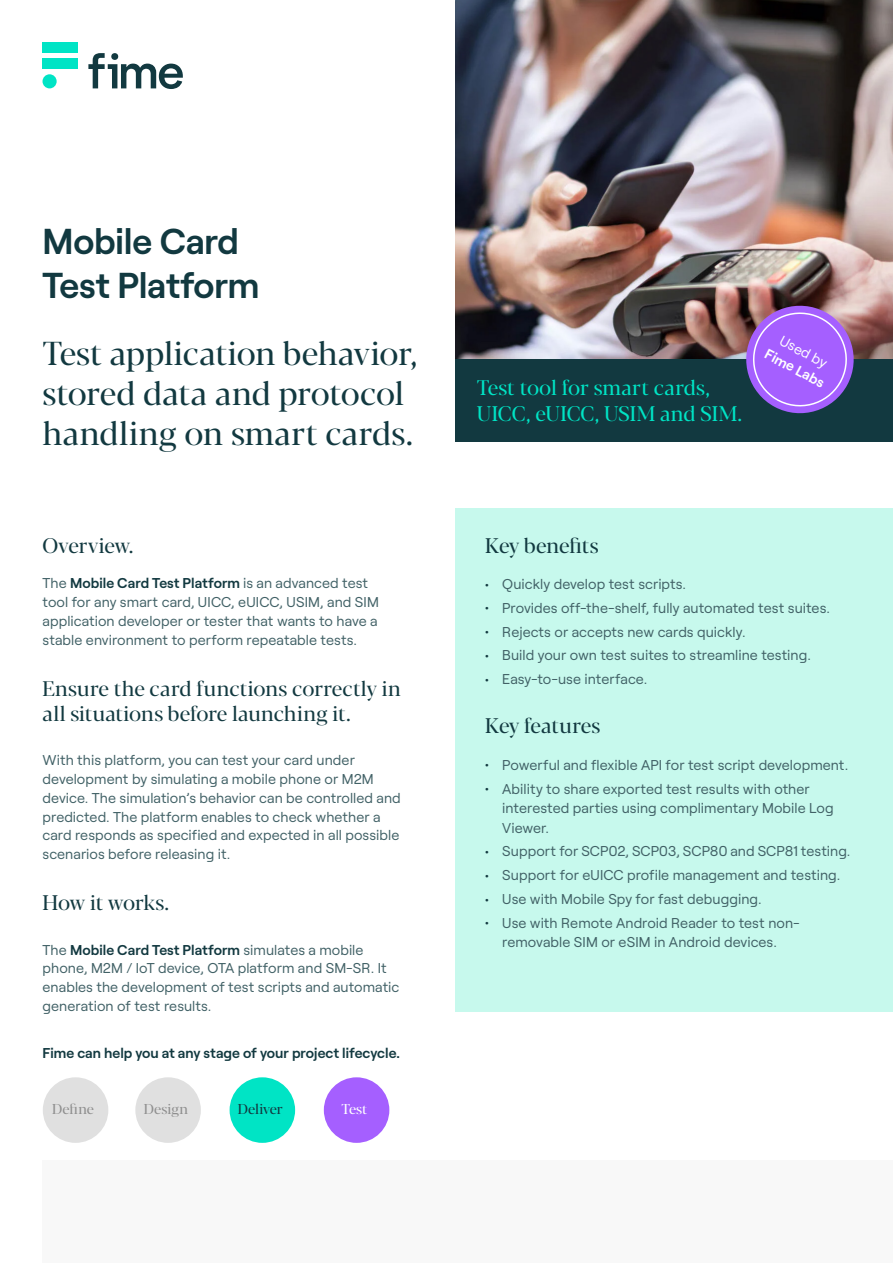
<style>
.page{position:relative;width:893px;height:1263px;background:#fff}
.page>*{position:absolute;margin:0;border:0;box-sizing:border-box;transform-origin:0 0}
.t1{font:600 36px/43.2px "Roobert";letter-spacing:-.005em;color:#123940}
.t2{font:33px/39.6px "Blacker Pro Dis";letter-spacing:-.005em;color:#123940}
.t3{font:21px/25.5px "Blacker Pro Dis";letter-spacing:-.005em;color:#123940}
.t4{font:21px/25.5px "Blacker Pro Dis";letter-spacing:.005em;color:#00e4c5}
.t5{font:14.25px/18.8px "Roobert";letter-spacing:.005em;color:#416166}
.t6{font:600 14.25px "Roobert";color:#123940}
.t7{font:14.25px "Blacker Pro Dis";letter-spacing:.005em;color:#8f8f8f}
.t8{font:600 14.25px "Roobert";color:#fff}
.t9{font:14.25px "Blacker Pro Dis";letter-spacing:-.005em;color:#123940}
.t10{font:14.25px "Roobert";color:#fff}
.t11{font:14.25px "Blacker Pro Dis";color:#fff}
.s1{font-weight:600;color:#123940}
.s2{color:#123940}
</style>
<div class="page">
<div style="left:43px;top:58px;width:35px;height:11px;background:#00e4c5"></div>
<div style="left:43px;top:43px;width:35px;height:10px;background:#00e4c5"></div>
<div style="left:43px;top:74px;width:14px;height:14px;background:#00e4c5;border-radius:50%"></div>
<svg style="left:88px;top:53px;width:95px;height:36px"></svg>
<div style="left:42px;top:1161px;width:851px;height:102px;background:#f8f8f8"></div>
<img style="left:455px;top:0;width:438px;height:359px">
<div style="left:455px;top:508px;width:438px;height:504px;background:#c7f9ed"></div>
<div style="left:455px;top:359px;width:438px;height:83px;background:#123940"></div>
<svg style="left:739px;top:298px;width:122px;height:116px"></svg>
<div style="left:43px;top:1077px;width:65px;height:66px;background:#e0e0e0;border-radius:50%"></div>
<div style="left:135px;top:1077px;width:66px;height:66px;background:#e0e0e0;border-radius:50%"></div>
<div style="left:230px;top:1077px;width:65px;height:66px;background:#00e4c5;border-radius:50%"></div>
<div style="left:324px;top:1077px;width:65px;height:66px;background:#a55fff;border-radius:50%"></div>
<h1 class="t1" style="left:43px;top:217px;width:219px">Mobile Card<br>Test Platform</h1>
<h2 class="t2" style="left:43px;top:333px;width:376px">Test application behavior, stored data and protocol handling on smart cards.</h2>
<p class="t10" style="left:786px;top:330px;width:53px;rotate:28deg">Used by</p>
<p class="t8" style="left:771px;top:343px;width:67px;rotate:28deg">Fime Labs</p>
<h3 class="t4" style="left:477px;top:375px;width:267px">Test tool for smart cards,<br>UICC, eUICC, USIM and SIM.</h3>
<h3 class="t3" style="left:43px;top:532px;width:93px">Overview.</h3>
<p class="t5" style="left:43px;top:573px;width:338px">The <span class="s1">Mobile Card Test Platform</span> is an advanced test tool for any smart card, UICC, eUICC, USIM, and SIM application developer or tester that wants to have a stable environment to perform repeatable tests.</p>
<h3 class="t3" style="left:43px;top:675px;width:360px">Ensure the card functions correctly in all situations before launching it.</h3>
<p class="t5" style="left:43px;top:750px;width:360px">With this platform, you can test your card under development by simulating a mobile phone or M2M device. The simulation’s behavior can be controlled and predicted. The platform enables to check whether a card responds as specified and expected in all possible scenarios before releasing it.</p>
<h3 class="t3" style="left:43px;top:889px;width:128px">How it works.</h3>
<p class="t5" style="left:43px;top:939px;width:358px">The <span class="s1">Mobile Card Test Platform</span> simulates a mobile phone, M2M / IoT device, OTA platform and SM-SR. It enables the development of test scripts and automatic generation of test results.</p>
<p class="t6" style="left:43px;top:1041px;width:359px">Fime can help you at any stage of your project lifecycle.</p>
<p class="t7" style="left:52px;top:1100px;width:43px">Define</p>
<p class="t7" style="left:144px;top:1100px;width:46px">Design</p>
<p class="t9" style="left:238px;top:1100px;width:47px">Deliver</p>
<p class="t11" style="left:341px;top:1100px;width:28px">Test</p>
<h3 class="t3" style="left:485px;top:532px;width:115px">Key benefits</h3>
<p class="t5" style="left:485px;top:574px;width:202px"><span class="s2">•</span> Quickly develop test scripts.</p>
<p class="t5" style="left:485px;top:597px;width:346px"><span class="s2">•</span> Provides off-the-shelf, fully automated test suites.</p>
<p class="t5" style="left:485px;top:621px;width:262px"><span class="s2">•</span> Rejects or accepts new cards quickly.</p>
<p class="t5" style="left:485px;top:645px;width:327px"><span class="s2">•</span> Build your own test suites to streamline testing.</p>
<p class="t5" style="left:485px;top:669px;width:164px"><span class="s2">•</span> Easy-to-use interface.</p>
<h3 class="t3" style="left:485px;top:713px;width:116px">Key features</h3>
<p class="t5" style="left:485px;top:754px;width:364px"><span class="s2">•</span> Powerful and flexible API for test script development.</p>
<p class="t5" style="left:502px;top:778px;width:333px;line-height:19.5px;text-indent:-17px"><span class="s2">•</span> Ability to share exported test results with other interested parties using complimentary Mobile Log<br>Viewer.</p>
<p class="t5" style="left:485px;top:841px;width:367px"><span class="s2">•</span> Support for SCP02, SCP03, SCP80 and SCP81 testing.</p>
<p class="t5" style="left:485px;top:865px;width:357px"><span class="s2">•</span> Support for eUICC profile management and testing.</p>
<p class="t5" style="left:485px;top:888px;width:278px"><span class="s2">•</span> Use with Mobile Spy for fast debugging.</p>
<p class="t5" style="left:485px;top:912px;width:316px;line-height:19.5px;text-align:center"><span class="s2">•</span> Use with Remote Android Reader to test non&shy;removable SIM or eSIM in Android devices.</p>
</div>
